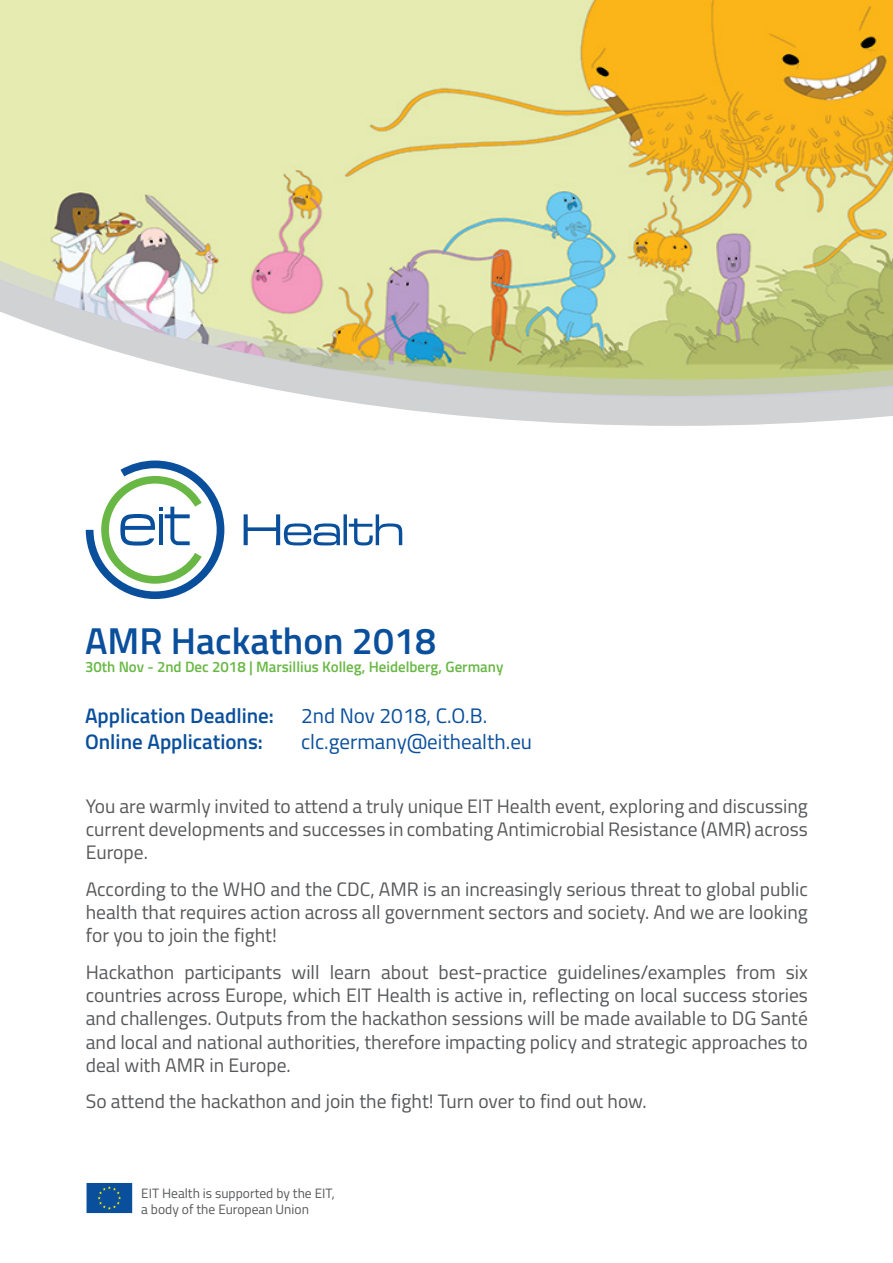
<style>
.page{position:relative;width:893px;height:1263px;background:#fff}
.page>*{position:absolute;margin:0;border:0;box-sizing:border-box;transform-origin:0 0}
.t1{font:600 37.5px "Titillium";color:#0a4f9c}
.Subtit{font:21px "Titillium";color:#0a4f9c}
.Subtit-2{font:600 21px "Titillium";color:#0a4f9c}
.Texto{font:19.5px/23.4px "Titillium";color:#57585a;text-align:justify}
.t2{font:600 15px "Titillium";color:#69b845}
.t3{font:13.5px "Titillium Web";color:#57585a}
</style>
<div class="page">
<svg style="left:0;top:0;width:893px;height:426px;background:#e6d98c"></svg>
<svg style="left:0;top:399px;width:893px;height:22px"></svg>
<img style="left:0;top:234px;width:893px;height:165px">
<svg style="left:86px;top:460px;width:138px;height:139px"></svg>
<svg style="left:244px;top:514px;width:158px;height:31px"></svg>
<div style="left:86px;top:1182px;width:47px;height:32px;background:#0a4f9c;border:1px solid #fff"></div>
<svg style="left:98px;top:1186px;width:23px;height:24px"></svg>
<p class="t1" style="left:85px;top:613px;width:352px">AMR Hackathon 2018</p>
<p class="t2" style="left:85px;top:655px;width:420px">30th Nov - 2nd Dec 2018 | Marsillius Kolleg, Heidelberg, Germany</p>
<p class="Subtit-2" style="left:85px;top:700px;width:190px">Application Deadline:</p>
<p class="Subtit" style="left:301px;top:701px;width:188px">2nd Nov 2018, C.O.B.</p>
<p class="Subtit-2" style="left:85px;top:725px;width:179px">Online Applications:</p>
<p class="Subtit" style="left:301px;top:726px;width:233px">clc.germany@eithealth.eu</p>
<p class="Texto" style="left:86px;top:793px;width:724px">You are warmly invited to attend a truly unique EIT Health event, exploring and discussing current developments and successes in combating Antimicrobial Resistance (AMR) across Europe.</p>
<p class="Texto" style="left:86px;top:876px;width:724px">According to the WHO and the CDC, AMR is an increasingly serious threat to global public health that requires action across all government sectors and society. And we are looking for you to join the fight!</p>
<p class="Texto" style="left:86px;top:959px;width:724px">Hackathon participants will learn about best-practice guidelines/examples from six countries across Europe, which EIT Health is active in, reflecting on local success stories and challenges. Outputs from the hackathon sessions will be made available to DG Santé and local and national authorities, therefore impacting policy and strategic approaches to deal with AMR in Europe.</p>
<p class="Texto" style="left:86px;top:1089px;width:563px">So attend the hackathon and join the fight! Turn over to find out how.</p>
<p class="t3" style="left:141px;top:1183px;width:195px">EIT Health is supported by the EIT,</p>
<p class="t3" style="left:141px;top:1199px;width:169px">a body of the European Union</p>
</div>
